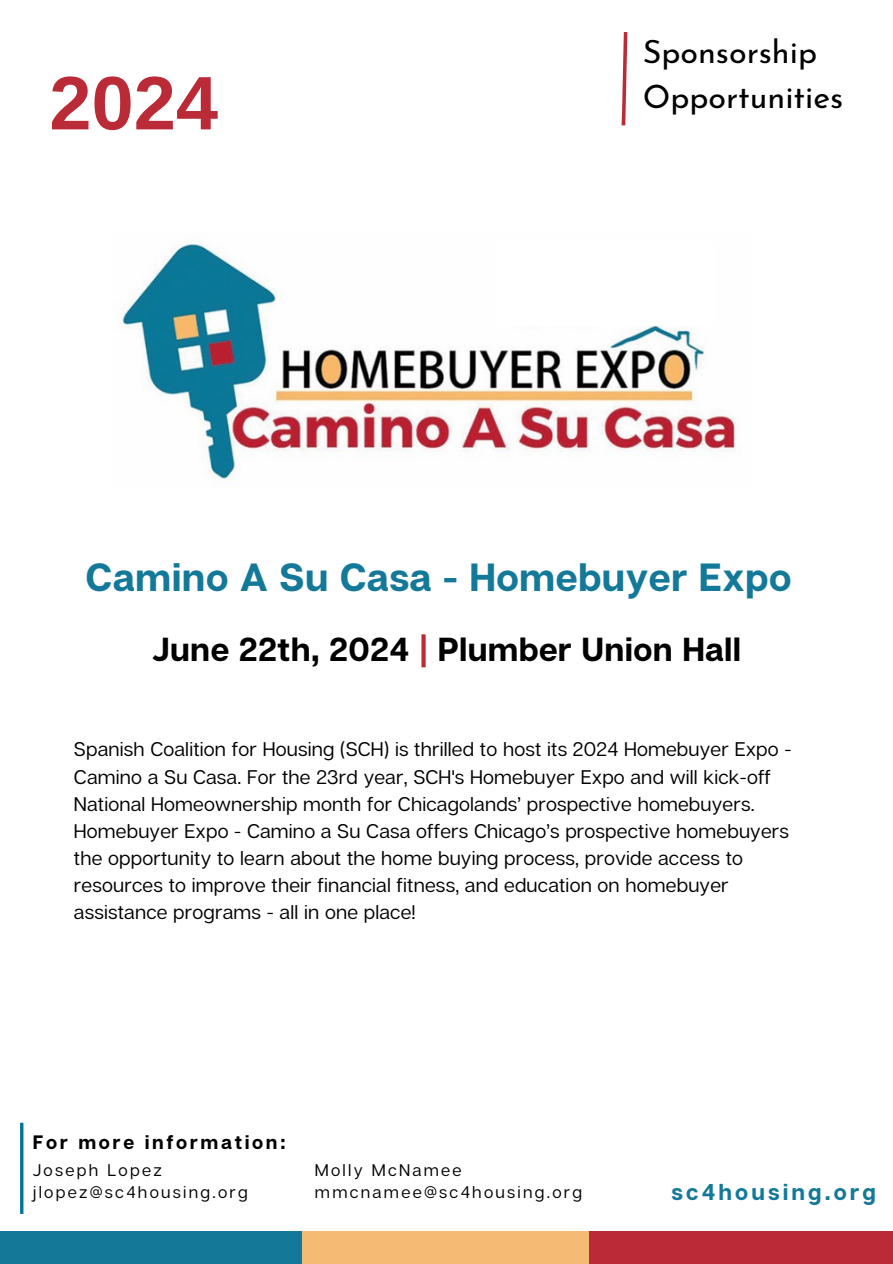
<style>
.page{position:relative;width:893px;height:1264px;background:#fff}
.page>*{position:absolute;margin:0;border:0;box-sizing:border-box;transform-origin:0 0}
.t1{font:700 75.9px "Arimo";color:#bb2b37}
.t2{font:700 39.3px "Articulat CF";letter-spacing:.01em;color:#147999}
.t3{font:700 33.3px "Articulat CF";letter-spacing:.01em;color:#000}
.t4{font:32.25px/45px "Josefin Sans";color:#000}
.t5{font:700 22.8px "Articulat CF";letter-spacing:.135em;color:#147999}
.t6{font:19.8px/27px "Articulat CF";letter-spacing:.01em;color:#000}
.t7{font:700 19.35px "Articulat CF";letter-spacing:.135em;color:#000}
.t8{font:16.8px "Articulat CF";letter-spacing:.135em;color:#000}
.s1{color:#bb2b37}
</style>
<div class="page">
<hr style="left:20px;top:1122px;width:3px;height:91px;background:#007597">
<svg style="left:621px;top:32px;width:6px;height:93px"></svg>
<img style="left:119px;top:241px;width:620px;height:241px">
<div style="left:493px;top:243px;width:221px;height:83px;background:#fff"></div>
<div style="left:0;top:1231px;width:303px;height:32px;background:#147999"></div>
<div style="left:303px;top:1231px;width:286px;height:32px;background:#f5ba73"></div>
<div style="left:589px;top:1231px;width:303px;height:32px;background:#bb2b37"></div>
<p class="t1" style="left:49px;top:61px;width:170px">2024</p>
<p class="t4" style="left:642px;top:32px;width:202px">Sponsorship<br>Opportunities</p>
<p class="t2" style="left:86px;top:552px;width:707px">Camino A Su Casa - Homebuyer Expo</p>
<h6 class="t3" style="left:152px;top:628px;width:590px">June 22th, 2024 <span class="s1">|</span> Plumber Union Hall</h6>
<h3 class="t6" style="left:74px;top:735px;width:719px">Spanish Coalition for Housing (SCH) is thrilled to host its 2024 Homebuyer Expo - Camino a Su Casa. For the 23rd year, SCH's Homebuyer Expo and will kick-off National Homeownership month for Chicagolands’ prospective homebuyers.<br>Homebuyer Expo - Camino a Su Casa offers Chicago’s prospective homebuyers the opportunity to learn about the home buying process, provide access to resources to improve their financial fitness, and education on homebuyer assistance programs - all in one place!</h3>
<p class="t7" style="left:33px;top:1130px;width:254px">For more information:</p>
<p class="t8" style="left:33px;top:1159px;width:130px">Joseph Lopez</p>
<p class="t8" style="left:33px;top:1181px;width:216px">jlopez@sc4housing.org</p>
<h4 class="t8" style="left:315px;top:1159px;width:148px">Molly McNamee</h4>
<p class="t8" style="left:315px;top:1181px;width:269px">mmcnamee@sc4housing.org</p>
<h2 class="t5" style="left:671px;top:1177px;width:206px">sc4housing.org</h2>
</div>
